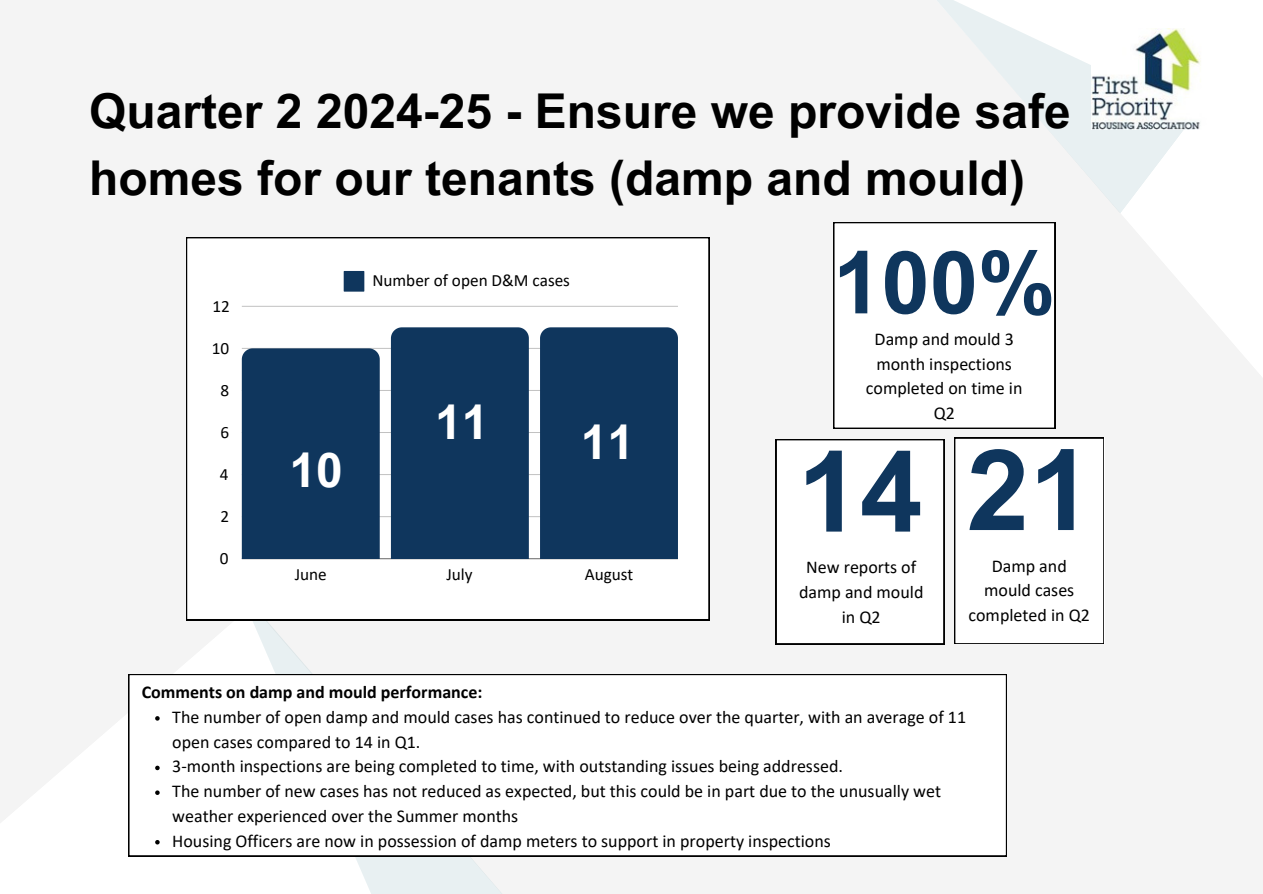
<style>
.page{position:relative;width:1263px;height:894px;background:#fff}
.page>*{position:absolute;margin:0;border:0;box-sizing:border-box;transform-origin:0 0}
.t1{font:700 112.5px "Arial MT Pro";color:#0f365d}
.t2{font:700 87px "Arial MT Pro";color:#0f365d}
.t3{font:700 48px/66.3px "Arial MT Pro";color:#000}
.t4{font:700 48px "Arial MT Pro";color:#fff}
.t5{font:18px/24.8px "Calibri";color:#000;text-align:center}
.t6{font:700 18px "Calibri";color:#000}
.t7{font:17.25px "Calibri";color:#000}
</style>
<div class="page">
<div style="left:0;top:0;width:1263px;height:893px;background:#f4f4f4"></div>
<svg style="left:0;top:620px;width:238px;height:273px"></svg>
<svg style="left:238px;top:620px;width:420px;height:273px"></svg>
<div style="left:186px;top:237px;width:523px;height:383px;background:#fff"></div>
<svg style="left:344px;top:271px;width:20px;height:20px"></svg>
<hr style="left:242px;top:558px;width:436px;height:1px;background:#0f365d">
<hr style="left:242px;top:516px;width:436px;height:1px;background:#cacaca">
<hr style="left:242px;top:474px;width:436px;height:1px;background:#c5c5c5">
<hr style="left:242px;top:432px;width:436px;height:1px;background:#c1c1c1">
<hr style="left:242px;top:390px;width:436px;height:1px;background:#c3c3c3">
<hr style="left:242px;top:348px;width:436px;height:1px;background:#c7c7c7">
<hr style="left:242px;top:306px;width:436px;height:1px;background:#ccc">
<div style="left:242px;top:348px;width:138px;height:210px;background:#0f365d"></div>
<div style="left:391px;top:327px;width:138px;height:231px;background:#0f365d"></div>
<div style="left:540px;top:327px;width:138px;height:231px;background:#0f365d"></div>
<svg style="left:925px;top:0;width:338px;height:645px"></svg>
<svg style="left:925px;top:0;width:271px;height:214px"></svg>
<img style="left:1092px;top:28px;width:118px;height:102px">
<div style="left:776px;top:439px;width:168px;height:205px;background:#fff"></div>
<div style="left:954px;top:437px;width:150px;height:206px;background:#fff"></div>
<div style="left:833px;top:222px;width:222px;height:206px;background:#fff"></div>
<div style="left:128px;top:673px;width:879px;height:183px;background:#fff"></div>
<svg style="left:155px;top:716px;width:5px;height:4px"></svg>
<svg style="left:155px;top:765px;width:5px;height:5px"></svg>
<svg style="left:155px;top:790px;width:5px;height:4px"></svg>
<svg style="left:155px;top:839px;width:5px;height:5px"></svg>
<h1 class="t3" style="left:89px;top:84px;width:983px">Quarter 2 2024-25 - Ensure we provide safe homes for our tenants (damp and mould)</h1>
<p class="t7" style="left:213px;top:299px;width:19px">12</p>
<p class="t7" style="left:212px;top:341px;width:19px">10</p>
<p class="t7" style="left:221px;top:383px;width:10px">8</p>
<p class="t7" style="left:221px;top:425px;width:10px">6</p>
<p class="t7" style="left:220px;top:467px;width:10px">4</p>
<p class="t7" style="left:221px;top:509px;width:10px">2</p>
<p class="t7" style="left:220px;top:551px;width:10px">0</p>
<p class="t7" style="left:372px;top:273px;width:199px">Number of open D&amp;M cases</p>
<p class="t4" style="left:289px;top:452px;width:55px">10</p>
<p class="t4" style="left:435px;top:404px;width:55px">11</p>
<p class="t4" style="left:581px;top:424px;width:55px">11</p>
<p class="t7" style="left:295px;top:566px;width:34px">June</p>
<p class="t7" style="left:446px;top:566px;width:28px">July</p>
<p class="t7" style="left:585px;top:566px;width:50px">August</p>
<p class="t2" style="left:833px;top:250px;width:224px">100%</p>
<p class="t5" style="left:866px;top:328px;width:158px">Damp and mould 3 month inspections completed on time in<br>Q2</p>
<p class="t1" style="left:797px;top:449px;width:296px">14 21</p>
<p class="t5" style="left:799px;top:556px;width:126px">New reports of damp and mould in Q2</p>
<p class="t5" style="left:968px;top:554px;width:123px">Damp and mould cases completed in Q2</p>
<h3 class="t6" style="left:142px;top:684px;width:342px">Comments on damp and mould performance:</h3>
<p class="t5" style="left:172px;top:705px;width:795px;text-align:left">The number of open damp and mould cases has continued to reduce over the quarter, with an average of 11 open cases compared to 14 in Q1.</p>
<p class="t5" style="left:172px;top:755px;width:672px">3-month inspections are being completed to time, with outstanding issues being addressed.</p>
<p class="t5" style="left:172px;top:780px;width:770px;text-align:left">The number of new cases has not reduced as expected, but this could be in part due to the unusually wet weather experienced over the Summer months</p>
<p class="t5" style="left:172px;top:829px;width:660px">Housing Officers are now in possession of damp meters to support in property inspections</p>
</div>
